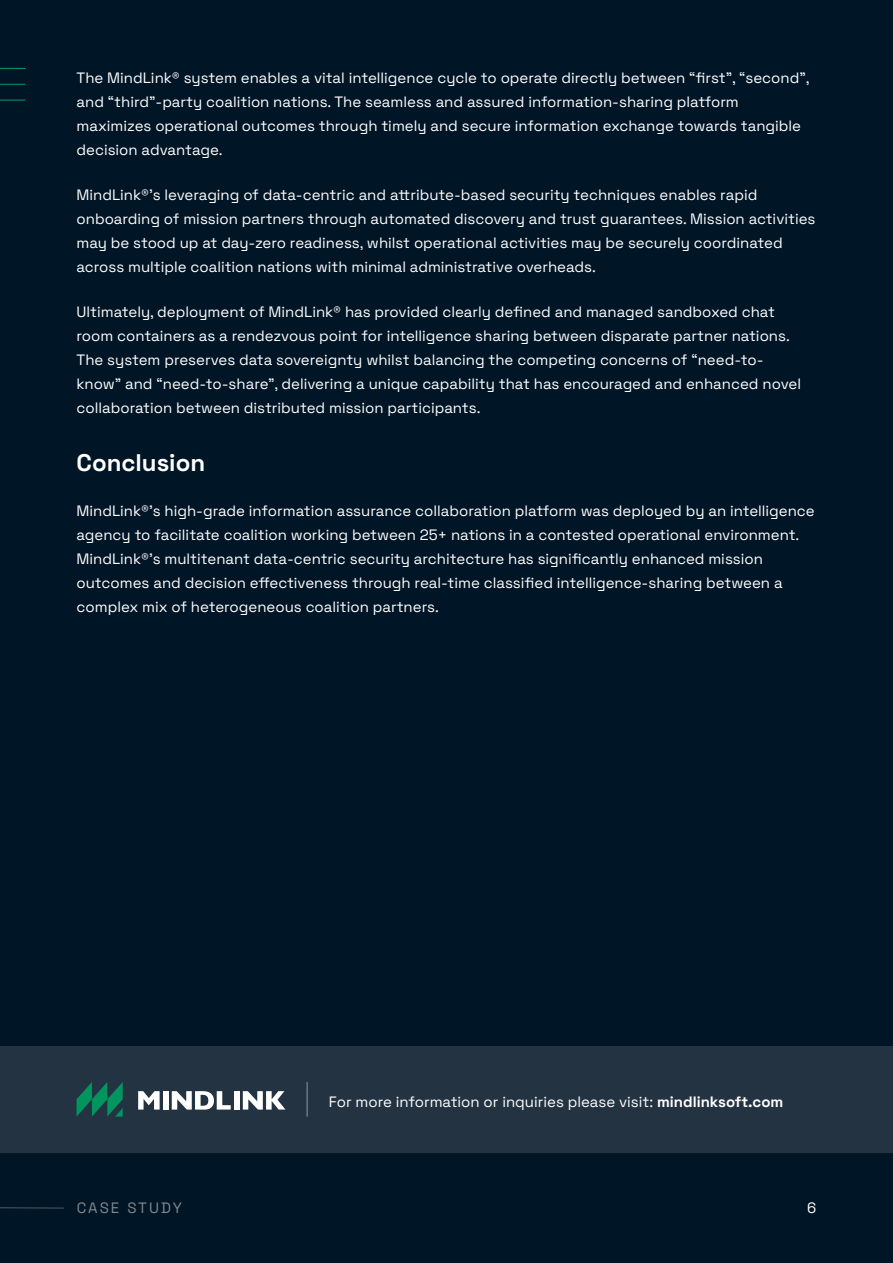
<style>
.page{position:relative;width:893px;height:1263px;background:#001526}
.page>*{position:absolute;margin:0;border:0;box-sizing:border-box;transform-origin:0 0}
.t1{font:700 24px "Space Grotesk";color:#fff}
.t2{font:15px/24px "Space Grotesk";color:#fff}
.t3{font:15px "Space Grotesk";letter-spacing:.135em;color:#fff}
.s1{font-weight:700}
</style>
<div class="page">
<svg style="left:0;top:68px;width:26px;height:33px"></svg>
<div style="left:0;top:1046px;width:893px;height:106px;background:#233342"></div>
<svg style="left:138px;top:1091px;width:22px;height:18px"></svg>
<div style="left:163px;top:1091px;width:5px;height:18px;background:#fff"></div>
<svg style="left:172px;top:1091px;width:59px;height:18px"></svg>
<div style="left:234px;top:1091px;width:6px;height:18px;background:#fff"></div>
<svg style="left:243px;top:1091px;width:42px;height:18px"></svg>
<svg style="left:77px;top:1082px;width:46px;height:34px"></svg>
<hr style="left:307px;top:1082px;width:1px;height:34px;background:#fff">
<hr style="left:0;top:1207px;width:64px;height:1px;background:#fff">
<p class="t2" style="left:77px;top:65px;width:734px">The MindLink® system enables a vital intelligence cycle to operate directly between “first”, “second”, and “third”-party coalition nations. The seamless and assured information-sharing platform maximizes operational outcomes through timely and secure information exchange towards tangible decision advantage.</p>
<p class="t2" style="left:77px;top:182px;width:740px">MindLink®’s leveraging of data-centric and attribute-based security techniques enables rapid onboarding of mission partners through automated discovery and trust guarantees. Mission activities may be stood up at day-zero readiness, whilst operational activities may be securely coordinated across multiple coalition nations with minimal administrative overheads.</p>
<p class="t2" style="left:77px;top:299px;width:726px">Ultimately, deployment of MindLink® has provided clearly defined and managed sandboxed chat room containers as a rendezvous point for intelligence sharing between disparate partner nations.<br>The system preserves data sovereignty whilst balancing the competing concerns of “need-to&shy;know” and “need-to-share”, delivering a unique capability that has encouraged and enhanced novel collaboration between distributed mission participants.</p>
<h1 class="t1" style="left:77px;top:443px;width:130px">Conclusion</h1>
<p class="t2" style="left:77px;top:498px;width:740px">MindLink®’s high-grade information assurance collaboration platform was deployed by an intelligence agency to facilitate coalition working between 25+ nations in a contested operational environment.<br>MindLink®’s multitenant data-centric security architecture has significantly enhanced mission outcomes and decision effectiveness through real-time classified intelligence-sharing between a complex mix of heterogeneous coalition partners.</p>
<p class="t2" style="left:329px;top:1088px;width:456px">For more information or inquiries please visit: <span class="s1">mindlinksoft.com</span></p>
<p class="t3" style="left:77px;top:1197px;width:107px">CASE STUDY</p>
<p class="t2" style="left:807px;top:1195px;width:11px">6</p>
</div>
